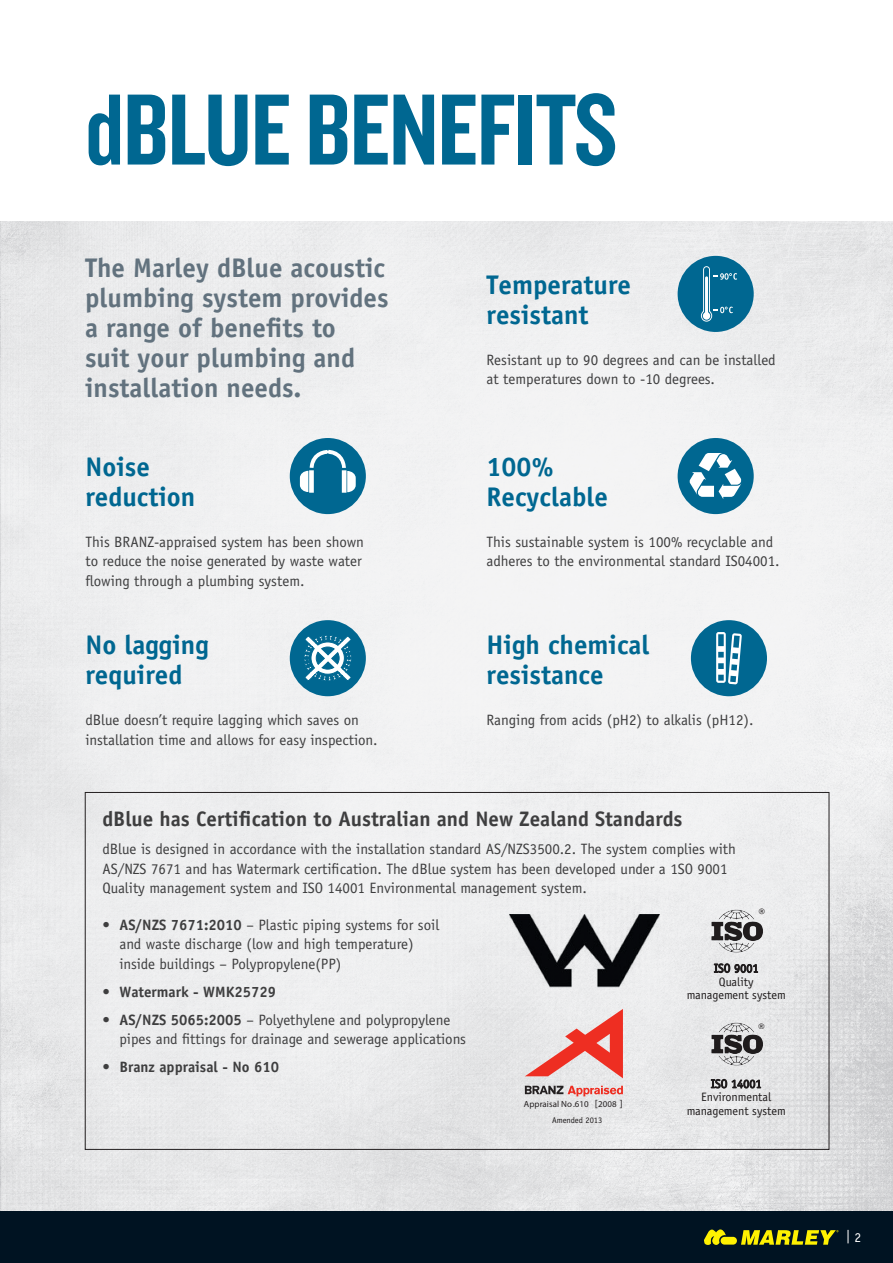
<style>
.page{position:relative;width:893px;height:1263px;background:#fff}
.page>*{position:absolute;margin:0;border:0;box-sizing:border-box;transform-origin:0 0}
.t1{font:105px "Knockout HTF49 Liteweight";letter-spacing:-.01em;color:#006791}
.t2{font:700 27px/30px "Officina Sans";color:#62727e}
.t3{font:700 27px/30px "Officina Sans";color:#006791}
.t4{font:700 21px "Officina Sans";color:#3e3e3f}
.t5{font:15px/19.5px "Officina Sans";color:#3e3e3f}
.t6{font:700 15px "Officina Sans";color:#3e3e3f}
.t7{font:13.5px "Officina Sans";color:#fff}
.t8{font:12.15px/13.5px "Officina Sans";color:#231f20;text-align:center}
.t9{font:8.85px "News Gothic BT";letter-spacing:.005em;color:#231f20}
.t10{font:8.4px "Officina Sans";color:#231f20}
.s1{font-weight:700}
.s2{font-size:10.35px}
</style>
<div class="page">
<img style="left:0;top:222px;width:893px;height:989px">
<div style="left:290px;top:438px;width:76px;height:76px;background:#006791;border-radius:50%"></div>
<svg style="left:300px;top:450px;width:56px;height:43px"></svg>
<div style="left:678px;top:256px;width:76px;height:76px;background:#006791;border-radius:50%"></div>
<svg style="left:701px;top:266px;width:36px;height:56px"></svg>
<div style="left:678px;top:438px;width:76px;height:76px;background:#006791;border-radius:50%"></div>
<svg style="left:689px;top:453px;width:53px;height:46px"></svg>
<div style="left:691px;top:620px;width:76px;height:76px;background:#006791;border-radius:50%"></div>
<svg style="left:716px;top:632px;width:26px;height:52px"></svg>
<div style="left:290px;top:620px;width:76px;height:76px;background:#006791;border-radius:50%"></div>
<svg style="left:304px;top:635px;width:48px;height:46px"></svg>
<svg style="left:714px;top:963px;width:44px;height:10px"></svg>
<img style="left:707px;top:903px;width:58px;height:54px">
<img style="left:707px;top:1017px;width:58px;height:54px">
<svg style="left:711px;top:1078px;width:50px;height:10px"></svg>
<svg style="left:525px;top:1009px;width:98px;height:69px;background:#eaa6a2"></svg>
<svg style="left:525px;top:1086px;width:98px;height:10px"></svg>
<img style="left:509px;top:914px;width:151px;height:74px">
<div style="left:0;top:1211px;width:893px;height:52px;background:#001322"></div>
<div style="left:721px;top:1237px;width:16px;height:7px;background:#fff101;border-radius:4px"></div>
<svg style="left:704px;top:1229px;width:22px;height:16px"></svg>
<svg style="left:741px;top:1230px;width:97px;height:15px"></svg>
<h1 class="t1" style="left:85px;top:75px;width:534px">DBLUE BENEFITS</h1>
<h2 class="t2" style="left:85px;top:253px;width:305px">The Marley dBlue acoustic plumbing system provides a range of benefits to<br>suit your plumbing and installation needs.</h2>
<h2 class="t3" style="left:85px;top:451px;width:112px">Noise reduction</h2>
<p class="t5" style="left:85px;top:532px;width:280px">This BRANZ-appraised system has been shown to reduce the noise generated by waste water flowing through a plumbing system.</p>
<h2 class="t3" style="left:85px;top:630px;width:125px">No lagging required</h2>
<p class="t5" style="left:85px;top:710px;width:294px">dBlue doesn’t require lagging which saves on installation time and allows for easy inspection.</p>
<h2 class="t3" style="left:486px;top:269px;width:146px">Temperature resistant</h2>
<p class="t5" style="left:486px;top:350px;width:291px">Resistant up to 90 degrees and can be installed at temperatures down to -10 degrees.</p>
<h2 class="t3" style="left:486px;top:451px;width:123px">100%<br>Recyclable</h2>
<p class="t5" style="left:486px;top:532px;width:295px">This sustainable system is 100% recyclable and adheres to the environmental standard IS04001.</p>
<h2 class="t3" style="left:486px;top:630px;width:164px">High chemical resistance</h2>
<p class="t5" style="left:486px;top:710px;width:268px">Ranging from acids (pH2) to alkalis (pH12).</p>
<h3 class="t4" style="left:102px;top:806px;width:582px">dBlue has Certification to Australian and New Zealand Standards</h3>
<p class="t5" style="left:102px;top:839px;width:635px">dBlue is designed in accordance with the installation standard AS/NZS3500.2. The system complies with<br>AS/NZS 7671 and has Watermark certification. The dBlue system has been developed under a 1SO 9001<br>Quality management system and ISO 14001 Environmental management system.</p>
<p class="t5" style="left:119px;top:915px;width:321px;text-indent:-17px"><span class="s1">• AS/NZS 7671:2010</span> – Plastic piping systems for soil and waste discharge (low and high temperature) inside buildings – Polypropylene(PP)</p>
<p class="t6" style="left:102px;top:982px;width:175px">• Watermark - WMK25729</p>
<p class="t5" style="left:119px;top:1010px;width:348px;text-indent:-17px"><span class="s1">• AS/NZS 5065:2005</span> – Polyethylene and polypropylene pipes and fittings for drainage and sewerage applications</p>
<p class="t6" style="left:102px;top:1058px;width:178px">• Branz appraisal - No 610</p>
<p class="t8" style="left:758px;top:906px;width:8px">®</p>
<p class="t8" style="left:686px;top:962px;width:101px">ISO 9001<br>Quality management system</p>
<p class="t8" style="left:758px;top:1021px;width:8px">®</p>
<p class="t9" style="left:524px;top:1098px;width:100px">Appraisal No.610 <span class="s2">[</span>2008 <span class="s2">]</span></p>
<p class="t10" style="left:552px;top:1115px;width:52px">Amended 2013</p>
<p class="t8" style="left:686px;top:1090px;width:101px">Environmental management system</p>
<p class="t7" style="left:846px;top:1228px;width:16px">| 2</p>
</div>
